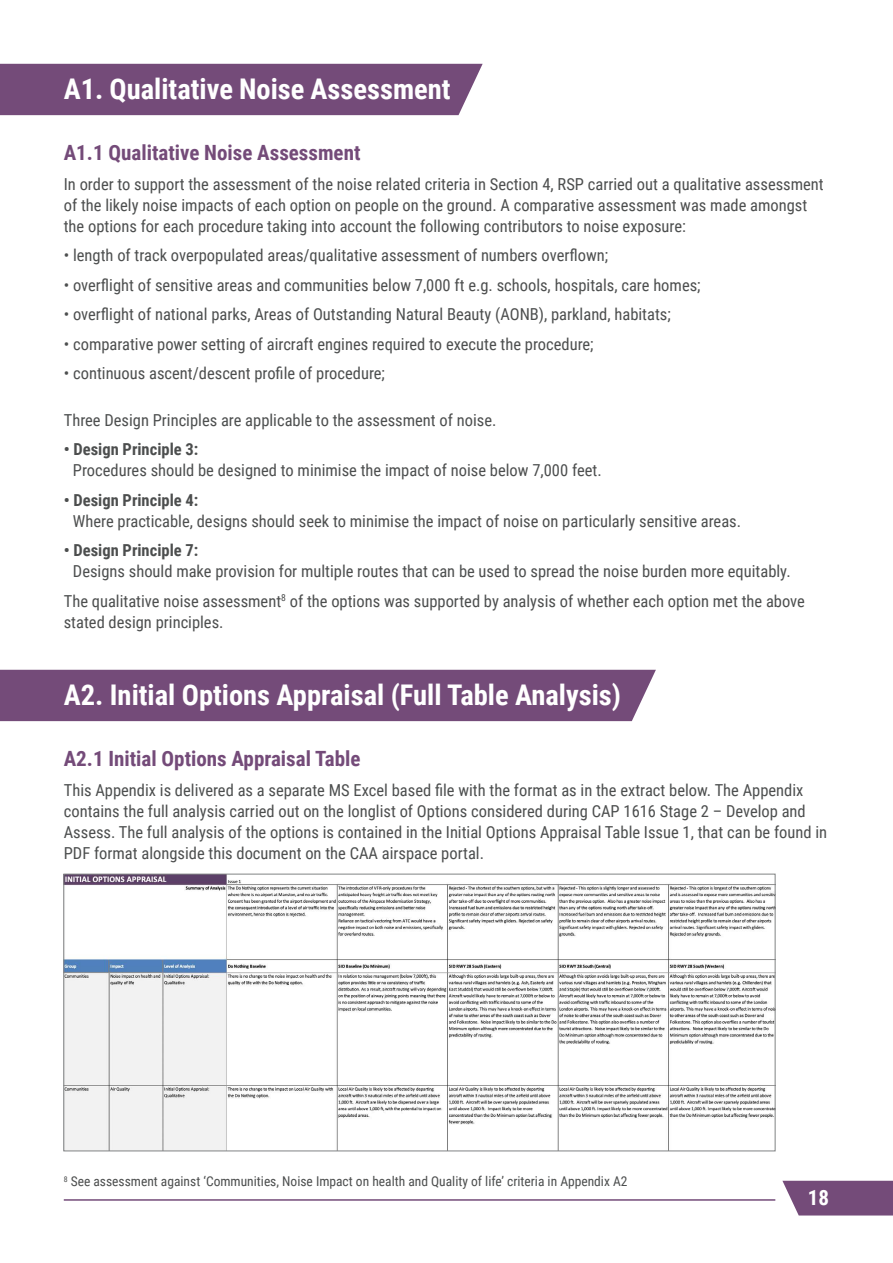
<style>
.page{position:relative;width:893px;height:1263px;background:#fff}
.page>*{position:absolute;margin:0;border:0;box-sizing:border-box;transform-origin:0 0}
.t1{font:700 28.5px "Roboto Condensed";color:#fff}
.t2{font:700 21px "Roboto Condensed";color:#744b79}
.t3{font:700 21px "Roboto Condensed";color:#fff}
.t4{font:16.5px/21px "Roboto Condensed";color:#4c4e4e}
.t5{font:700 16.5px "Roboto Condensed";color:#4c4e4e}
.t6{font:13.5px "Roboto Condensed";color:#4c4e4e}
</style>
<div class="page">
<div style="left:0;top:64px;width:483px;height:51px;background:#744b79"></div>
<div style="left:0;top:670px;width:656px;height:51px;background:#744b79"></div>
<img style="left:66px;top:876px;width:707px;height:273px">
<svg style="left:782px;top:1181px;width:111px;height:34px;background:#7e5883"></svg>
<hr style="left:64px;top:1199px;width:711px;height:2px;background:#744b79">
<h1 class="t1" style="left:64px;top:69px;width:388px">A1. Qualitative Noise Assessment</h1>
<p class="t2" style="left:64px;top:138px;width:298px">A1.1 Qualitative Noise Assessment</p>
<p class="t4" style="left:64px;top:173px;width:761px">In order to support the assessment of the noise related criteria in Section 4, RSP carried out a qualitative assessment of the likely noise impacts of each option on people on the ground. A comparative assessment was made amongst the options for each procedure taking into account the following contributors to noise exposure:</p>
<p class="t4" style="left:64px;top:244px;width:546px">• length of track overpopulated areas/qualitative assessment of numbers overflown;</p>
<p class="t4" style="left:64px;top:274px;width:638px">• overflight of sensitive areas and communities below 7,000 ft e.g. schools, hospitals, care homes;</p>
<p class="t4" style="left:64px;top:303px;width:608px">• overflight of national parks, Areas of Outstanding Natural Beauty (AONB), parkland, habitats;</p>
<p class="t4" style="left:64px;top:333px;width:531px">• comparative power setting of aircraft engines required to execute the procedure;</p>
<p class="t4" style="left:64px;top:362px;width:323px">• continuous ascent/descent profile of procedure;</p>
<p class="t4" style="left:64px;top:409px;width:434px">Three Design Principles are applicable to the assessment of noise.</p>
<p class="t5" style="left:64px;top:438px;width:136px">• Design Principle 3:</p>
<p class="t4" style="left:73px;top:459px;width:530px">Procedures should be designed to minimise the impact of noise below 7,000 feet.</p>
<p class="t5" style="left:64px;top:488px;width:136px">• Design Principle 4:</p>
<p class="t4" style="left:73px;top:510px;width:670px">Where practicable, designs should seek to minimise the impact of noise on particularly sensitive areas.</p>
<p class="t5" style="left:64px;top:539px;width:136px">• Design Principle 7:</p>
<p class="t4" style="left:64px;top:556px;width:743px;line-height:29.5px;text-align:center">Designs should make provision for multiple routes that can be used to spread the noise burden more equitably.<br>The qualitative noise assessment<sup>8</sup> of the options was supported by analysis of whether each option met the above</p>
<p class="t4" style="left:64px;top:611px;width:161px">stated design principles.</p>
<h1 class="t1" style="left:64px;top:675px;width:559px">A2. Initial Options Appraisal (Full Table Analysis)</h1>
<p class="t2" style="left:64px;top:744px;width:298px">A2.1 Initial Options Appraisal Table</p>
<p class="t4" style="left:64px;top:779px;width:765px">This Appendix is delivered as a separate MS Excel based file with the format as in the extract below. The Appendix contains the full analysis carried out on the longlist of Options considered during CAP 1616 Stage 2 – Develop and Assess. The full analysis of the options is contained in the Initial Options Appraisal Table Issue 1, that can be found in PDF format alongside this document on the CAA airspace portal.</p>
<p class="t6" style="left:64px;top:1172px;width:565px"><sup>8</sup> See assessment against ‘Communities, Noise Impact on health and Quality of life’ criteria in Appendix A2</p>
<p class="t3" style="left:808px;top:1183px;width:23px">18</p>
</div>
